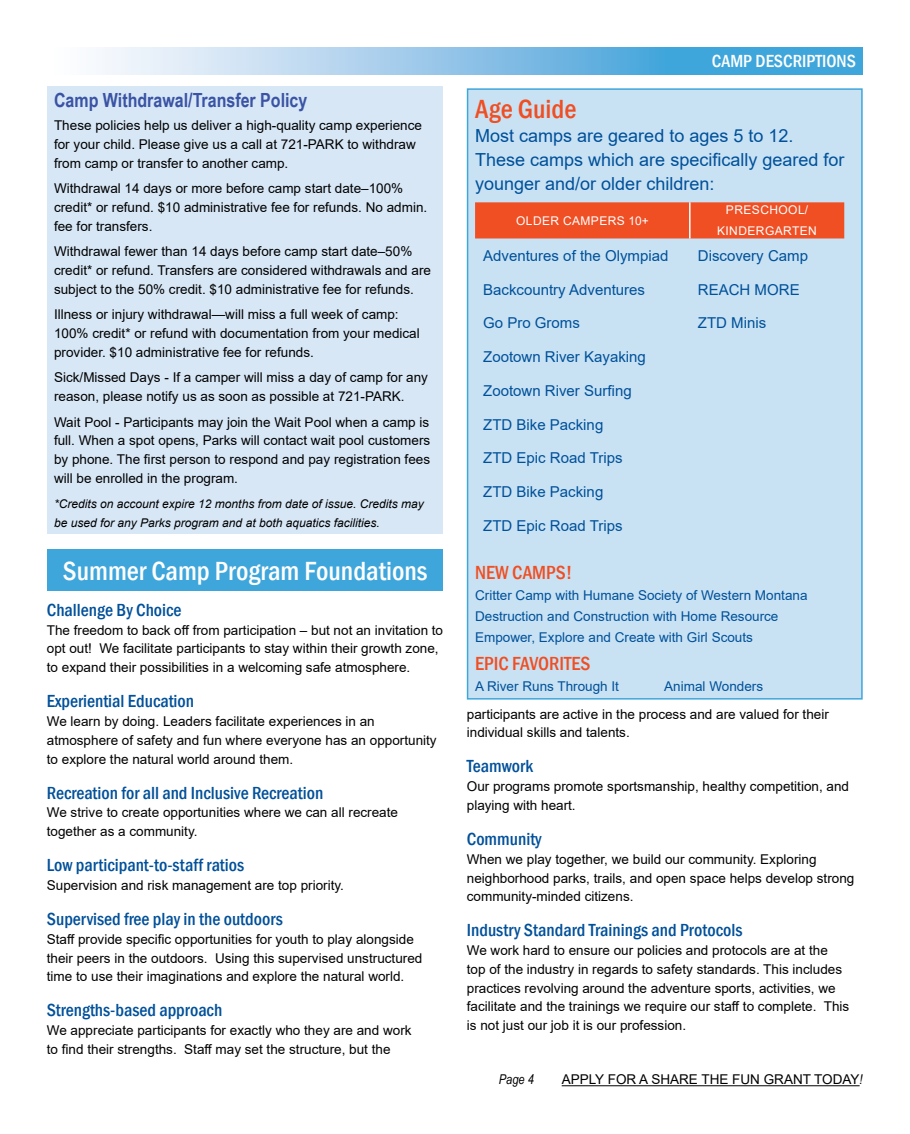
<style>
.page{position:relative;width:910px;height:1134px;background:#fff}
.page>*{position:absolute;margin:0;border:0;box-sizing:border-box;transform-origin:0 0}
.t1{font:500 condensed 27px "Franklin Gothic";color:#fff}
.t2{font:500 condensed 27px "Franklin Gothic";color:#f04e23}
.t3{font:700 19.5px "Arial Narrow";color:#3a53a4}
.t4{font:500 condensed 19.5px "Franklin Gothic";color:#f04e23}
.t5{font:500 condensed 18px "Franklin Gothic";color:#00509a}
.t6{font:18px/24px "Arial";color:#00509a}
.t7{font:500 condensed 18px "Franklin Gothic";color:#fff}
.t8{font:15px "Arial";color:#00509a}
.t9{font:13.5px/18.8px "Arial";color:#000}
.t10{font:13.5px/21px "Arial";color:#00509a}
.t11{font:italic 13.5px "Arial Narrow";color:#000}
.t12{font:italic 12px/18.8px "Arial";color:#000}
.t13{font:12px/21px "Arial";letter-spacing:.035em;color:#fff;text-align:center}
.s1{font-family:"Arial Narrow";font-style:italic}
</style>
<div class="page">
<div style="left:47px;top:549px;width:396px;height:42px;background:#3fa6db"></div>
<div style="left:47px;top:86px;width:396px;height:448px;background:#d7e7f6"></div>
<svg style="left:102px;top:47px;width:760px;height:27px;background:#8bc4e7"></svg>
<div style="left:467px;top:89px;width:394px;height:610px;background:#c8e2f3"></div>
<div style="left:475px;top:202px;width:368px;height:36px;background:#f04e23"></div>
<hr style="left:688px;top:202px;width:2px;height:36px;background:#fff">
<div style="left:466px;top:88px;width:396px;height:612px;border:2px solid #3fa6db"></div>
<hr style="left:561px;top:1085px;width:298px;height:1px;background:#000">
<h2 class="t3" style="left:54px;top:86px;width:255px">Camp Withdrawal/Transfer Policy</h2>
<p class="t9" style="left:54px;top:116px;width:369px">These policies help us deliver a high-quality camp experience for your child. Please give us a call at 721-PARK to withdraw from camp or transfer to another camp.</p>
<p class="t9" style="left:54px;top:179px;width:374px">Withdrawal 14 days or more before camp start date–100% credit* or refund. $10 administrative fee for refunds. No admin. fee for transfers.</p>
<p class="t9" style="left:54px;top:242px;width:378px">Withdrawal fewer than 14 days before camp start date–50% credit* or refund. Transfers are considered withdrawals and are subject to the 50% credit. $10 administrative fee for refunds.</p>
<p class="t9" style="left:54px;top:305px;width:367px">Illness or injury withdrawal—will miss a full week of camp:<br>100% credit* or refund with documentation from your medical provider. $10 administrative fee for refunds.</p>
<p class="t9" style="left:54px;top:368px;width:375px">Sick/Missed Days - If a camper will miss a day of camp for any reason, please notify us as soon as possible at 721-PARK.</p>
<p class="t9" style="left:54px;top:412px;width:377px;text-align:justify">Wait Pool - Participants may join the Wait Pool when a camp is full. When a spot opens, Parks will contact wait pool customers by phone. The first person to respond and pay registration fees will be enrolled in the program.</p>
<p class="t12" style="left:54px;top:495px;width:371px">*Credits on account expire 12 months from date of issue. Credits may be used for any Parks program and at both aquatics facilities.</p>
<h1 class="t1" style="left:63px;top:553px;width:366px">Summer Camp Program Foundations</h1>
<h3 class="t5" style="left:47px;top:598px;width:136px">Challenge By Choice</h3>
<p class="t9" style="left:47px;top:620px;width:397px">The freedom to back off from participation – but not an invitation to opt out! We facilitate participants to stay within their growth zone, to expand their possibilities in a welcoming safe atmosphere.</p>
<h3 class="t5" style="left:47px;top:689px;width:149px">Experiential Education</h3>
<p class="t9" style="left:47px;top:712px;width:391px">We learn by doing. Leaders facilitate experiences in an atmosphere of safety and fun where everyone has an opportunity to explore the natural world around them.</p>
<h3 class="t5" style="left:47px;top:781px;width:278px">Recreation for all and Inclusive Recreation</h3>
<p class="t9" style="left:47px;top:803px;width:352px">We strive to create opportunities where we can all recreate together as a community.</p>
<h3 class="t5" style="left:47px;top:853px;width:199px">Low participant-to-staff ratios</h3>
<p class="t9" style="left:47px;top:876px;width:298px">Supervision and risk management are top priority.</p>
<h3 class="t5" style="left:47px;top:907px;width:237px">Supervised free play in the outdoors</h3>
<p class="t9" style="left:47px;top:930px;width:377px">Staff provide specific opportunities for youth to play alongside their peers in the outdoors. Using this supervised unstructured time to use their imaginations and explore the natural world.</p>
<h3 class="t5" style="left:47px;top:999px;width:177px">Strengths-based approach</h3>
<p class="t9" style="left:47px;top:1021px;width:366px">We appreciate participants for exactly who they are and work to find their strengths. Staff may set the structure, but the</p>
<h3 class="t7" style="left:711px;top:49px;width:145px">CAMP DESCRIPTIONS</h3>
<h1 class="t2" style="left:475px;top:91px;width:103px">Age Guide</h1>
<h3 class="t6" style="left:475px;top:123px;width:371px">Most camps are geared to ages 5 to 12.<br>These camps which are specifically geared for younger and/or older children:</h3>
<p class="t13" style="left:516px;top:210px;width:134px">OLDER CAMPERS 10+</p>
<p class="t13" style="left:716px;top:200px;width:101px">PRESCHOOL/<br>KINDERGARTEN</p>
<p class="t8" style="left:483px;top:245px;width:187px">Adventures of the Olympiad</p>
<p class="t8" style="left:697px;top:245px;width:112px">Discovery Camp</p>
<p class="t8" style="left:483px;top:279px;width:163px">Backcountry Adventures</p>
<p class="t8" style="left:697px;top:279px;width:103px">REACH MORE</p>
<p class="t8" style="left:483px;top:313px;width:98px">Go Pro Groms</p>
<p class="t8" style="left:697px;top:313px;width:70px">ZTD Minis</p>
<p class="t8" style="left:483px;top:346px;width:164px">Zootown River Kayaking</p>
<p class="t8" style="left:483px;top:380px;width:150px">Zootown River Surfing</p>
<p class="t8" style="left:483px;top:414px;width:122px">ZTD Bike Packing</p>
<p class="t8" style="left:483px;top:448px;width:141px">ZTD Epic Road Trips</p>
<p class="t8" style="left:483px;top:481px;width:122px">ZTD Bike Packing</p>
<p class="t8" style="left:483px;top:515px;width:141px">ZTD Epic Road Trips</p>
<h2 class="t4" style="left:475px;top:559px;width:99px">NEW CAMPS!</h2>
<p class="t10" style="left:475px;top:584px;width:334px">Critter Camp with Humane Society of Western Montana<br>Destruction and Construction with Home Resource<br>Empower, Explore and Create with Girl Scouts</p>
<h2 class="t4" style="left:475px;top:651px;width:117px">EPIC FAVORITES</h2>
<p class="t10" style="left:475px;top:676px;width:145px">A River Runs Through It</p>
<p class="t10" style="left:664px;top:676px;width:100px">Animal Wonders</p>
<p class="t9" style="left:466px;top:704px;width:363px">participants are active in the process and are valued for their individual skills and talents.</p>
<h3 class="t5" style="left:466px;top:755px;width:68px">Teamwork</h3>
<p class="t9" style="left:466px;top:777px;width:383px">Our programs promote sportsmanship, healthy competition, and playing with heart.</p>
<h3 class="t5" style="left:466px;top:827px;width:76px">Community</h3>
<p class="t9" style="left:466px;top:850px;width:389px">When we play together, we build our community. Exploring neighborhood parks, trails, and open space helps develop strong community-minded citizens.</p>
<h3 class="t5" style="left:466px;top:919px;width:277px">Industry Standard Trainings and Protocols</h3>
<p class="t9" style="left:466px;top:941px;width:384px">We work hard to ensure our policies and protocols are at the top of the industry in regards to safety standards. This includes practices revolving around the adventure sports, activities, we facilitate and the trainings we require our staff to complete. This is not just our job it is our profession.</p>
<p class="t11" style="left:498px;top:1070px;width:37px">Page 4</p>
<p class="t9" style="left:561px;top:1070px;width:302px">APPLY FOR A SHARE THE FUN GRANT TODAY<span class="s1">!</span></p>
</div>
